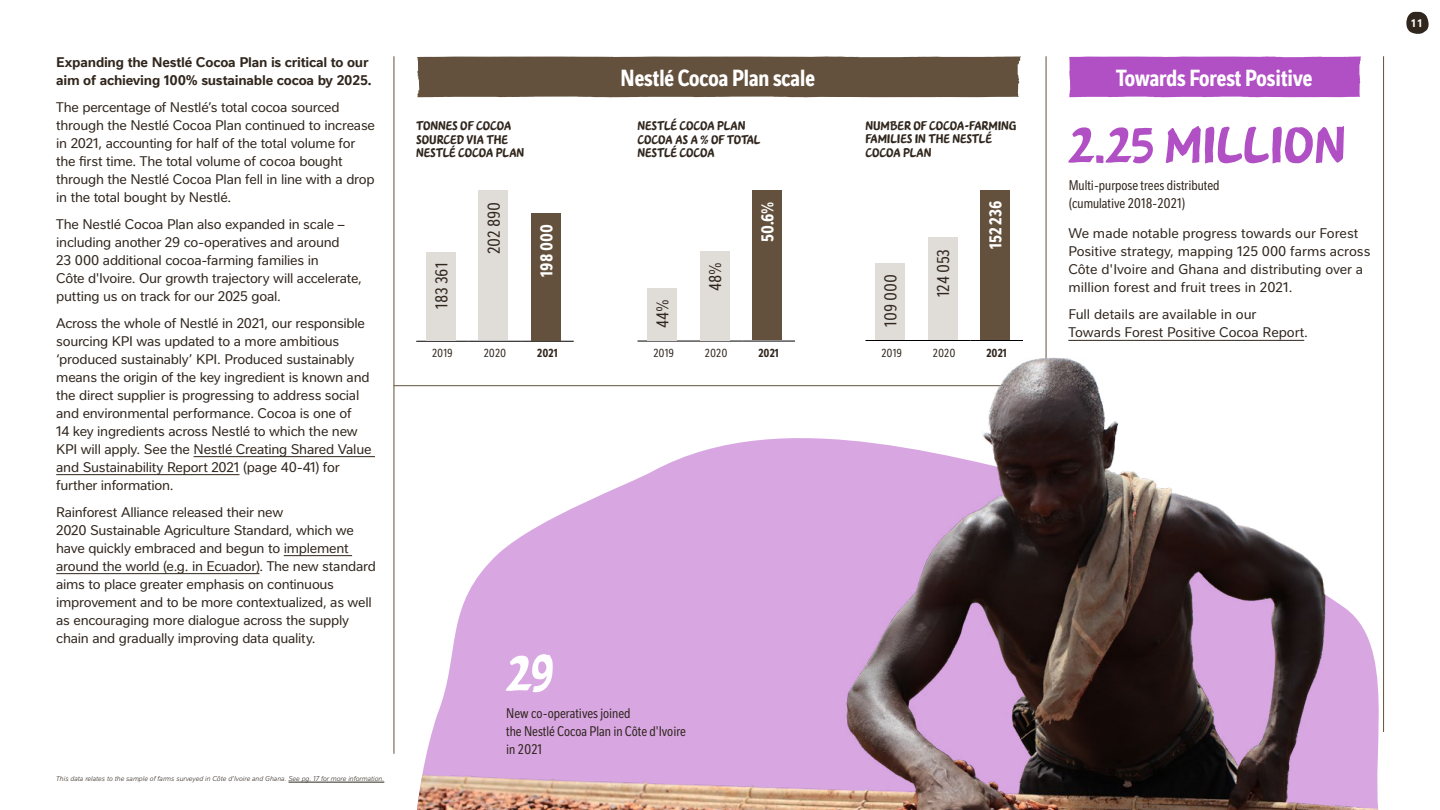
<style>
.page{position:relative;width:1440px;height:810px;background:#fff}
.page>*{position:absolute;margin:0;border:0;box-sizing:border-box;transform-origin:0 0}
.t1{font:55.5px "Nestle Brush";color:#b14fc5}
.t2{font:55.5px "Nestle Brush";color:#fff}
.t3{font:700 condensed 22.5px "Nestle Text OTFAR";color:#fff}
.t4{font:condensed 16.5px "Nestle Text OTFAR";color:#30261d}
.t5{font:700 condensed 16.5px "Nestle Text OTFAR";color:#fff}
.t6{font:13.5px/18px "Nestle Text OTFAR";letter-spacing:-.02em;color:#30261d}
.t7{font:13.5px/18px "Nestle Text OTFAR";color:#30261d}
.t8{font:13.5px/13.5px "Nestle Brush";color:#30261d}
.t9{font:condensed 13.5px/18px "Nestle Text OTFAR";color:#30261d}
.t10{font:700 13.5px/18px "Nestle Text OTFAR";letter-spacing:-.015em;color:#30261d}
.t11{font:condensed 11.25px "Nestle Text OTFAR";color:#30261d}
.t12{font:700 condensed 11.25px "Nestle Text OTFAR";color:#30261d}
.t13{font:700 10.5px "Nestle Text TF";color:#fff}
.t14{font:italic 300 6.75px "Nestle Text OTFAR";color:#30261d}
</style>
<div class="page">
<hr style="left:1383px;top:56px;width:1px;height:676px;background:#64513d">
<hr style="left:866px;top:340px;width:52px;height:1px;background:#000">
<hr style="left:918px;top:340px;width:52px;height:1px;background:#000">
<hr style="left:970px;top:340px;width:53px;height:1px;background:#000">
<div style="left:875px;top:263px;width:30px;height:77px;background:#e0dcd8"></div>
<div style="left:928px;top:238px;width:30px;height:102px;background:#e0dcd8"></div>
<div style="left:980px;top:190px;width:30px;height:150px;background:#64513d"></div>
<hr style="left:194px;top:456px;width:181px;height:1px;background:#30261d">
<hr style="left:56px;top:474px;width:183px;height:1px;background:#30261d">
<hr style="left:284px;top:555px;width:68px;height:1px;background:#30261d">
<hr style="left:56px;top:573px;width:203px;height:1px;background:#30261d">
<hr style="left:289px;top:782px;width:95px;height:1px;background:#30261d">
<hr style="left:394px;top:56px;width:1px;height:698px;background:#64513d">
<hr style="left:1046px;top:56px;width:1px;height:676px;background:#64513d">
<div style="left:417px;top:56px;width:604px;height:42px;background:#64513d"></div>
<hr style="left:416px;top:341px;width:53px;height:1px;background:#000">
<hr style="left:469px;top:341px;width:52px;height:1px;background:#000">
<hr style="left:521px;top:341px;width:53px;height:1px;background:#000">
<div style="left:426px;top:252px;width:30px;height:88px;background:#e0dcd8"></div>
<div style="left:478px;top:190px;width:30px;height:150px;background:#e0dcd8"></div>
<div style="left:531px;top:213px;width:30px;height:127px;background:#64513d"></div>
<hr style="left:638px;top:341px;width:52px;height:1px;background:#000">
<hr style="left:690px;top:341px;width:52px;height:1px;background:#000">
<hr style="left:742px;top:341px;width:53px;height:1px;background:#000">
<div style="left:647px;top:288px;width:30px;height:52px;background:#e0dcd8"></div>
<div style="left:700px;top:251px;width:30px;height:89px;background:#e0dcd8"></div>
<div style="left:752px;top:190px;width:30px;height:150px;background:#64513d"></div>
<svg style="left:1069px;top:56px;width:292px;height:42px;background:#b457c7"></svg>
<hr style="left:394px;top:386px;width:652px;height:1px;background:#64513d">
<img style="left:417px;top:438px;width:962px;height:372px">
<img style="left:836px;top:358px;width:549px;height:425px">
<hr style="left:1068px;top:340px;width:236px;height:1px;background:#30261d">
<svg style="left:1406px;top:12px;width:23px;height:22px"></svg>
<p class="t10" style="left:56px;top:53px;width:317px">Expanding the Nestlé Cocoa Plan is critical to our aim of achieving 100% sustainable cocoa by 2025.</p>
<p class="t6" style="left:56px;top:98px;width:320px">The percentage of Nestlé’s total cocoa sourced through the Nestlé Cocoa Plan continued to increase in 2021, accounting for half of the total volume for the first time. The total volume of cocoa bought through the Nestlé Cocoa Plan fell in line with a drop in the total bought by Nestlé.</p>
<p class="t6" style="left:56px;top:215px;width:307px">The Nestlé Cocoa Plan also expanded in scale – including another 29 co-operatives and around<br>23 000 additional cocoa-farming families in<br>Côte d'Ivoire. Our growth trajectory will accelerate, putting us on track for our 2025 goal.</p>
<p class="t6" style="left:56px;top:314px;width:317px">Across the whole of Nestlé in 2021, our responsible sourcing KPI was updated to a more ambitious ‘produced sustainably’ KPI. Produced sustainably means the origin of the key ingredient is known and the direct supplier is progressing to address social and environmental performance. Cocoa is one of<br>14 key ingredients across Nestlé to which the new KPI will apply. See the Nestlé Creating Shared Value and Sustainability Report 2021 (page 40-41) for further information.</p>
<p class="t6" style="left:56px;top:503px;width:321px">Rainforest Alliance released their new<br>2020 Sustainable Agriculture Standard, which we have quickly embraced and begun to implement around the world (e.g. in Ecuador). The new standard aims to place greater emphasis on continuous improvement and to be more contextualized, as well as encouraging more dialogue across the supply chain and gradually improving data quality.</p>
<p class="t14" style="left:56px;top:774px;width:330px">This data relates to the sample of farms surveyed in Côte d’Ivoire and Ghana. See pg. 17 for more information.</p>
<p class="t8" style="left:416px;top:119px;width:109px">TONNES OF COCOA<br>SOURCED VIA THE<br>NESTLÉ COCOA PLAN</p>
<p class="t4" style="left:429px;top:309px;width:48px;rotate:-90deg">183 361</p>
<p class="t4" style="left:481px;top:254px;width:54px;rotate:-90deg">202 890</p>
<p class="t5" style="left:534px;top:277px;width:54px;rotate:-90deg">198 000</p>
<p class="t11" style="left:432px;top:345px;width:22px">2019</p>
<p class="t11" style="left:484px;top:345px;width:24px">2020</p>
<p class="t12" style="left:537px;top:345px;width:22px">2021</p>
<h2 class="t3" style="left:621px;top:60px;width:196px">Nestlé Cocoa Plan scale</h2>
<p class="t8" style="left:638px;top:118px;width:124px">NESTLÉ COCOA PLAN<br>COCOA AS A % OF TOTAL<br>NESTLÉ COCOA</p>
<p class="t4" style="left:650px;top:328px;width:30px;rotate:-90deg">44%</p>
<p class="t4" style="left:703px;top:291px;width:30px;rotate:-90deg">48%</p>
<p class="t5" style="left:755px;top:242px;width:41px;rotate:-90deg">50.6%</p>
<p class="t11" style="left:653px;top:345px;width:22px">2019</p>
<p class="t11" style="left:705px;top:345px;width:24px">2020</p>
<p class="t12" style="left:758px;top:345px;width:22px">2021</p>
<h1 class="t2" style="left:506px;top:636px;width:50px">29</h1>
<p class="t9" style="left:506px;top:704px;width:181px">New co-operatives joined<br>the Nestlé Cocoa Plan in Côte d'Ivoire in 2021</p>
<p class="t8" style="left:866px;top:118px;width:152px">NUMBER OF COCOA-FARMING<br>FAMILIES IN THE NESTLÉ<br>COCOA PLAN</p>
<p class="t4" style="left:878px;top:327px;width:54px;rotate:-90deg">109 000</p>
<p class="t4" style="left:931px;top:297px;width:50px;rotate:-90deg">124 053</p>
<p class="t5" style="left:983px;top:249px;width:50px;rotate:-90deg">152 236</p>
<p class="t11" style="left:881px;top:344px;width:22px">2019</p>
<p class="t11" style="left:933px;top:344px;width:24px">2020</p>
<p class="t12" style="left:986px;top:344px;width:22px">2021</p>
<h2 class="t3" style="left:1116px;top:60px;width:198px">Towards Forest Positive</h2>
<h1 class="t1" style="left:1069px;top:108px;width:278px">2.25 MILLION</h1>
<p class="t9" style="left:1069px;top:176px;width:152px">Multi-purpose trees distributed (cumulative 2018-2021)</p>
<p class="t7" style="left:1068px;top:225px;width:304px">We made notable progress towards our Forest Positive strategy, mapping 125 000 farms across Côte d'Ivoire and Ghana and distributing over a million forest and fruit trees in 2021.</p>
<p class="t7" style="left:1068px;top:306px;width:241px">Full details are available in our<br>Towards Forest Positive Cocoa Report.</p>
<p class="t13" style="left:1411px;top:15px;width:14px">11</p>
</div>
